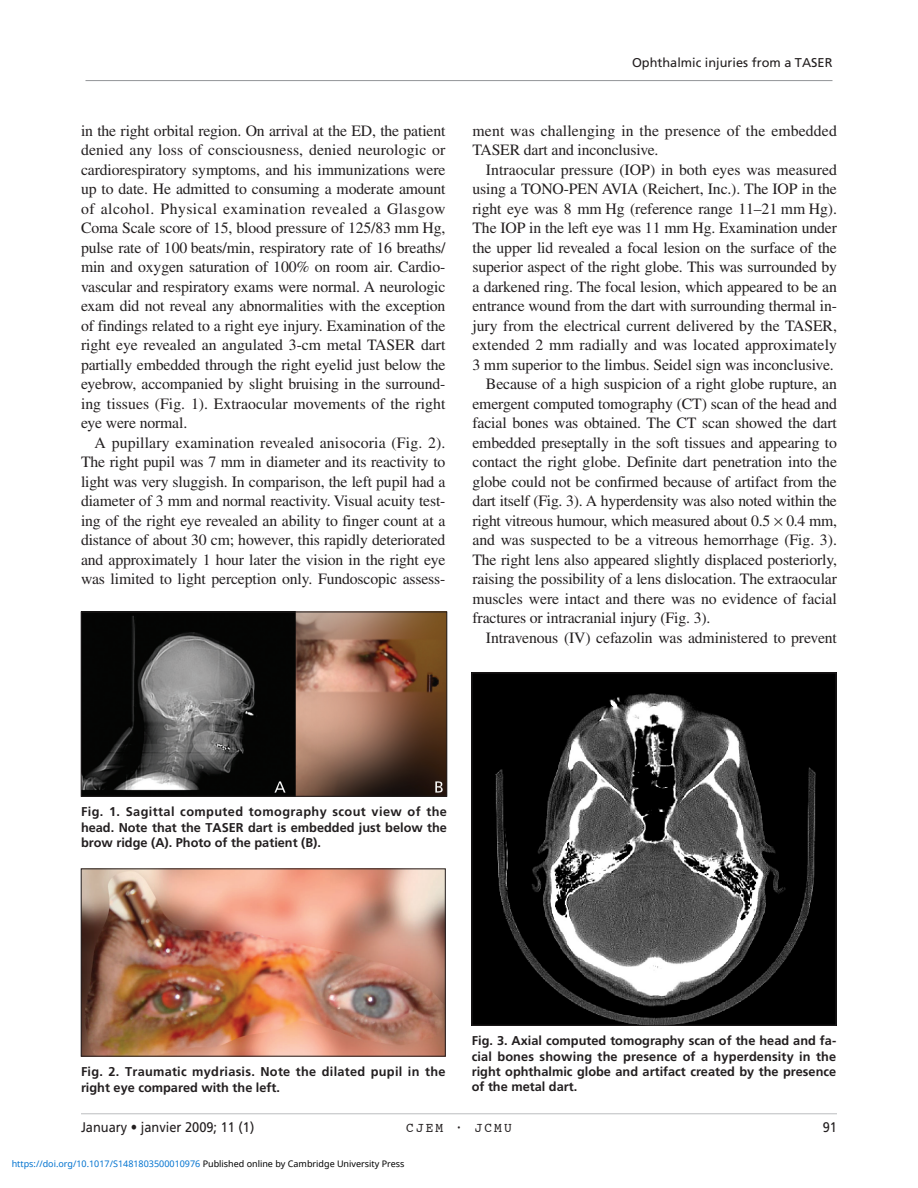
<style>
.page{position:relative;width:918px;height:1188px;background:#fff}
.page>*{position:absolute;margin:0;border:0;box-sizing:border-box;transform-origin:0 0}
.t1{font:15.75px/19.5px "Times";letter-spacing:-.01em;color:#231f20;text-align:justify}
.t2{font:15.75px/19.5px "Times";letter-spacing:.01em;color:#231f20}
.t3{font:13.95px "Frutiger";color:#231f20;scale:.92 1}
.t4{font:13.95px "Courier";letter-spacing:.16em;color:#231f20;scale:.92 1}
.t5{font:700 12.75px/15.3px "Frutiger";color:#231f20;text-align:justify}
.t6{font:700 12.75px/15.3px "Frutiger";letter-spacing:.02em;color:#231f20}
.t7{font:12.75px "Frutiger";color:#231f20}
.t8{font:9px "Noto Sans";color:#0172cf}
.s1{color:#000}
</style>
<div class="page">
<hr style="left:86px;top:80px;width:746px;height:1px;background:#939598">
<hr style="left:81px;top:1113px;width:756px;height:1px;background:#bcbdc0">
<img style="left:83px;top:614px;width:362px;height:180px">
<div style="left:81px;top:612px;width:366px;height:184px;border:1px solid #231f20"></div>
<img style="left:83px;top:871px;width:361px;height:183px">
<div style="left:81px;top:869px;width:365px;height:187px;border:1px solid #231f20"></div>
<img style="left:474px;top:675px;width:360px;height:348px">
<div style="left:472px;top:673px;width:364px;height:352px;border:1px solid #231f20"></div>
<p class="t1" style="left:81px;top:122px;width:366px">in the right orbital region. On arrival at the ED, the patient denied any loss of consciousness, denied neurologic or cardiorespiratory symptoms, and his immunizations were up to date. He admitted to consuming a moderate amount of alcohol. Physical examination revealed a Glasgow Coma Scale score of 15, blood pressure of 125/83 mm Hg, pulse rate of 100 beats/min, respiratory rate of 16 breaths/ min and oxygen saturation of 100% on room air. Cardio&shy;vascular and respiratory exams were normal. A neurologic exam did not reveal any abnormalities with the exception of findings related to a right eye injury. Examination of the right eye revealed an angulated 3-cm metal TASER dart partially embedded through the right eyelid just below the eyebrow, accompanied by slight bruising in the surround&shy;ing tissues (Fig. 1). Extraocular movements of the right eye were normal.</p>
<p class="t1" style="left:81px;top:434px;width:366px;text-indent:13px">A pupillary examination revealed anisocoria (Fig. 2).<br>The right pupil was 7 mm in diameter and its reactivity to light was very sluggish. In comparison, the left pupil had a diameter of 3 mm and normal reactivity. Visual acuity test&shy;ing of the right eye revealed an ability to finger count at a distance of about 30 cm; however, this rapidly deteriorated and approximately 1 hour later the vision in the right eye was limited to light perception only. Fundoscopic assess-</p>
<p class="t7" style="left:632px;top:57px;width:202px">Ophthalmic injuries from a TASER</p>
<p class="t2" style="left:472px;top:122px;width:366px">ment was challenging in the presence of the embedded<br>TASER dart and inconclusive.</p>
<p class="t1" style="left:486px;top:161px;width:352px">Intraocular pressure (IOP) in both eyes was measured</p>
<p class="t1" style="left:472px;top:181px;width:366px">using a TONO-PEN AVIA (Reichert, Inc.). The IOP in the</p>
<p class="t1" style="left:472px;top:200px;width:366px">right eye was 8 mm Hg (reference range 11–21 mm Hg).</p>
<p class="t1" style="left:472px;top:220px;width:366px">The IOP in the left eye was 11 mm Hg. Examination under</p>
<p class="t1" style="left:472px;top:239px;width:366px">the upper lid revealed a focal lesion on the surface of the</p>
<p class="t1" style="left:472px;top:259px;width:366px">superior aspect of the right globe. This was surrounded by</p>
<p class="t1" style="left:472px;top:278px;width:366px">a darkened ring. The focal lesion, which appeared to be an</p>
<p class="t1" style="left:472px;top:298px;width:366px">entrance wound from the dart with surrounding thermal in-</p>
<p class="t1" style="left:472px;top:317px;width:366px">jury from the electrical current delivered by the TASER,</p>
<p class="t1" style="left:472px;top:337px;width:366px">extended 2 mm radially and was located approximately</p>
<p class="t1" style="left:472px;top:356px;width:363px">3 mm superior to the limbus. Seidel sign was inconclusive.</p>
<p class="t1" style="left:486px;top:376px;width:352px">Because of a high suspicion of a right globe rupture, an</p>
<p class="t1" style="left:472px;top:395px;width:366px">emergent computed tomography (CT) scan of the head and</p>
<p class="t1" style="left:472px;top:415px;width:366px">facial bones was obtained. The CT scan showed the dart</p>
<p class="t1" style="left:472px;top:434px;width:366px">embedded preseptally in the soft tissues and appearing to</p>
<p class="t1" style="left:472px;top:454px;width:366px">contact the right globe. Definite dart penetration into the</p>
<p class="t1" style="left:472px;top:473px;width:366px">globe could not be confirmed because of artifact from the</p>
<p class="t1" style="left:472px;top:493px;width:366px">dart itself (Fig. 3). A hyperdensity was also noted within the</p>
<p class="t1" style="left:472px;top:512px;width:366px">right vitreous humour, which measured about 0.5 0.4 mm,</p>
<p class="t1" style="left:472px;top:532px;width:366px">and was suspected to be a vitreous hemorrhage (Fig. 3).</p>
<p class="t1" style="left:472px;top:551px;width:366px">The right lens also appeared slightly displaced posteriorly,</p>
<p class="t1" style="left:472px;top:571px;width:366px">raising the possibility of a lens dislocation. The extraocular</p>
<p class="t1" style="left:472px;top:590px;width:366px">muscles were intact and there was no evidence of facial</p>
<p class="t1" style="left:472px;top:610px;width:239px">fractures or intracranial injury (Fig. 3).</p>
<p class="t1" style="left:486px;top:629px;width:353px">Intravenous (IV) cefazolin was administered to prevent</p>
<p class="t5" style="left:81px;top:805px;width:368px">Fig. 1. Sagittal computed tomography scout view of the head. Note that the TASER dart is embedded just below the brow ridge (A). Photo of the patient (B).</p>
<p class="t6" style="left:81px;top:1065px;width:366px">Fig. 2. Traumatic mydriasis. Note the dilated pupil in the right eye compared with the left.</p>
<p class="t5" style="left:472px;top:1034px;width:366px">Fig. 3. Axial computed tomography scan of the head and fa&shy;cial bones showing the presence of a hyperdensity in the right ophthalmic globe and artifact created by the presence of the metal dart.</p>
<p class="t3" style="left:81px;top:1122px;width:190px">January • janvier 2009; 11 (1)</p>
<p class="t4" style="left:406px;top:1122px;width:116px">CJEM • JCMU</p>
<p class="t3" style="left:823px;top:1122px;width:17px">91</p>
<p class="t8" style="left:12px;top:1157px;width:394px">https://doi.org/10.1017/S1481803500010976 <span class="s1">Published online by Cambridge University Press</span></p>
</div>
